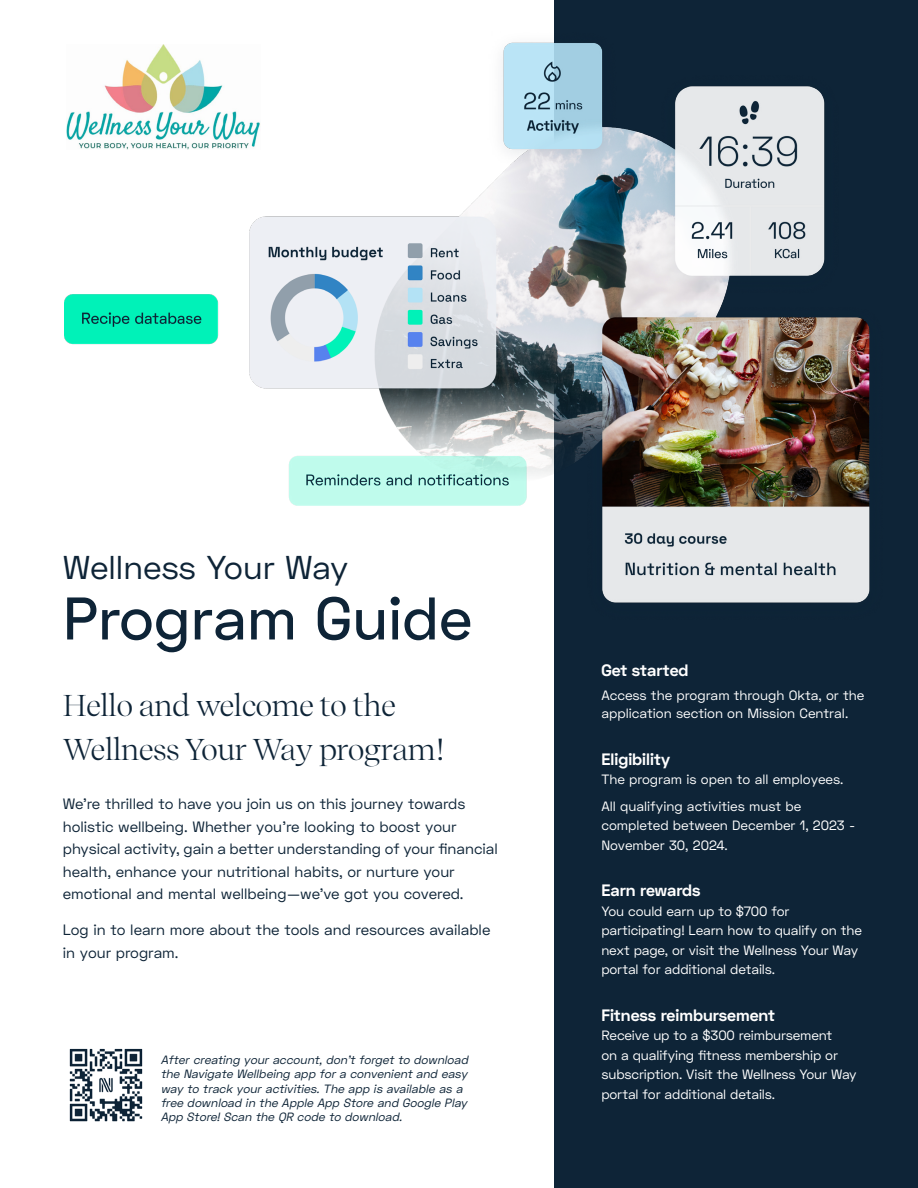
<style>
.page{position:relative;width:918px;height:1188px;background:#fff}
.page>*{position:absolute;margin:0;border:0;box-sizing:border-box;transform-origin:0 0}
.Main_Header_-_Program_Guide{font:500 60px "Space Grotesk";color:#0e2437}
.Main_Header_-_Program_Guide-2{font:33px "Space Grotesk";letter-spacing:-.005em;color:#0e2437}
.Headline{font:30px/43.5px "Recife Display";letter-spacing:-.01em;color:#0e2437}
.Inside_Pages_-_Numbered_Text{font:700 16.5px "Space Grotesk";color:#fff}
.body_copy{font:15px/22.5px "Space Grotesk";color:#0e2437}
.Inside_Pages_-_Numbered_Text-2{font:13.5px/19.5px "Space Grotesk";letter-spacing:-.01em;color:#fff}
.Inside_Pages_-_Body_Copy{font:italic 12px/14.4px "Space Grotesk";color:#0e2437}
</style>
<div class="page">
<div style="left:554px;top:0;width:364px;height:1188px;background:#0e2437"></div>
<img style="left:65px;top:42px;width:805px;height:561px">
<img style="left:69px;top:1048px;width:74px;height:74px">
<img style="left:66px;top:44px;width:195px;height:105px">
<p class="Main_Header_-_Program_Guide-2" style="left:63px;top:546px;width:287px">Wellness Your Way</p>
<p class="Main_Header_-_Program_Guide" style="left:63px;top:579px;width:411px">Program Guide</p>
<p class="Headline" style="left:63px;top:683px;width:383px">Hello and welcome to the<br>Wellness Your Way program!</p>
<p class="body_copy" style="left:63px;top:793px;width:437px">We’re thrilled to have you join us on this journey towards holistic wellbeing. Whether you’re looking to boost your physical activity, gain a better understanding of your financial health, enhance your nutritional habits, or nurture your emotional and mental wellbeing—we’ve got you covered.</p>
<p class="body_copy" style="left:63px;top:919px;width:429px">Log in to learn more about the tools and resources available in your program.</p>
<p class="Inside_Pages_-_Body_Copy" style="left:161px;top:1052px;width:312px">After creating your account, don’t forget to download the Navigate Wellbeing app for a convenient and easy way to track your activities. The app is available as a free download in the Apple App Store and Google Play App Store! Scan the QR code to download.</p>
<p class="Inside_Pages_-_Numbered_Text" style="left:601px;top:659px;width:89px">Get started</p>
<p class="Inside_Pages_-_Numbered_Text-2" style="left:601px;top:687px;width:265px;line-height:18px">Access the program through Okta, or the application section on Mission Central.</p>
<p class="Inside_Pages_-_Numbered_Text" style="left:601px;top:748px;width:70px">Eligibility</p>
<p class="Inside_Pages_-_Numbered_Text-2" style="left:601px;top:770px;width:244px">The program is open to all employees.</p>
<p class="Inside_Pages_-_Numbered_Text-2" style="left:601px;top:796px;width:255px">All qualifying activities must be completed between December 1, 2023 -<br>November 30, 2024.</p>
<p class="Inside_Pages_-_Numbered_Text" style="left:601px;top:880px;width:101px">Earn rewards</p>
<p class="Inside_Pages_-_Numbered_Text-2" style="left:601px;top:901px;width:262px">You could earn up to $700 for participating! Learn how to qualify on the next page, or visit the Wellness Your Way portal for additional details.</p>
<p class="Inside_Pages_-_Numbered_Text" style="left:601px;top:1004px;width:175px">Fitness reimbursement</p>
<p class="Inside_Pages_-_Numbered_Text-2" style="left:601px;top:1026px;width:257px">Receive up to a $300 reimbursement<br>on a qualifying fitness membership or subscription. Visit the Wellness Your Way portal for additional details.</p>
</div>
